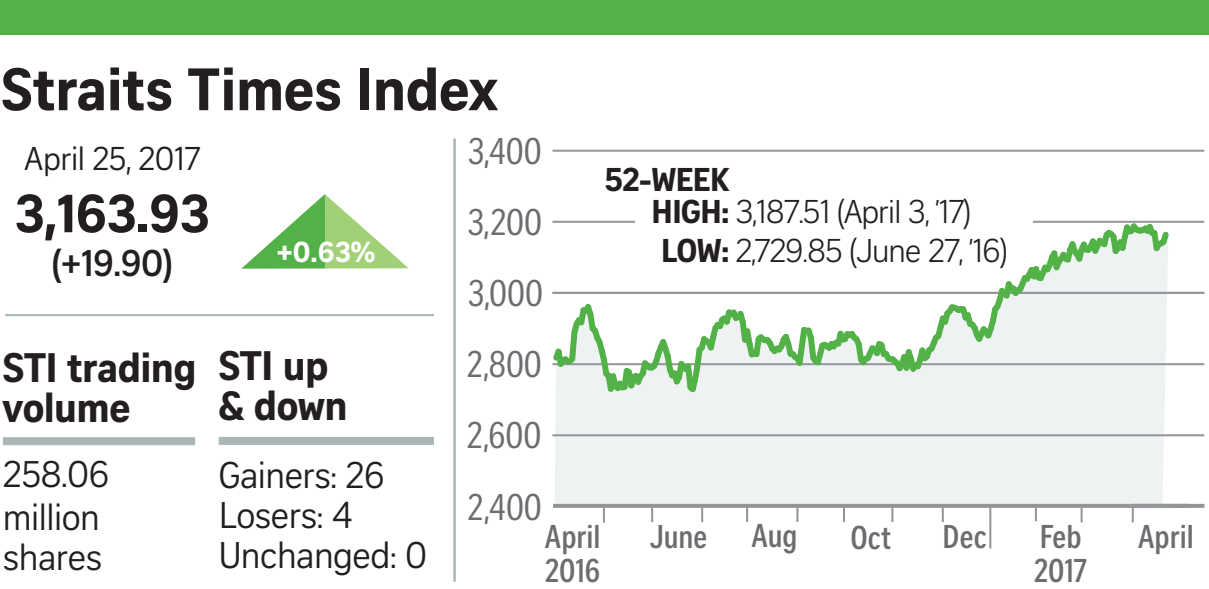
<style>
.page{position:relative;width:1209px;height:589px;background:#fff}
.page>*{position:absolute;margin:0;border:0;box-sizing:border-box;transform-origin:0 0}
.t1{font:700 58px "Curator Serp Text";letter-spacing:-.01em;color:#231f20}
.t2{font:700 52px "Curator Serp Text";color:#231f20}
.t3{font:700 40px/40px "Curator Serp Text";letter-spacing:-.015em;color:#231f20}
.t4{font:36px/41.6px "Curator Serp Text";letter-spacing:-.015em;color:#231f20}
.t5{font:36px "Curator Head Cond ST Regular";color:#6c6d70}
.t6{font:700 36px "Curator Head ST Semi";color:#231f20}
.t7{font:32px/38.8px "Curator Head ST Light";letter-spacing:-.03em;color:#231f20}
.t8{font:700 32px/34px "Curator Head Cond ST Semi";color:#6c6d70}
.t9{font:32px "Curator Serp Text";letter-spacing:-.015em;color:#231f20}
.t10{font:700 32px "Curator Serp Text";letter-spacing:-.02em;color:#231f20}
.t11{font:700 28px "Curator Serp Text";color:#fff}
.s1{font-family:"Curator Serp Text";font-weight:700}
</style>
<div class="page">
<div style="left:555px;top:397px;width:613px;height:106px;background:#eff2f3"></div>
<div style="left:3px;top:437px;width:192px;height:8px;background:#a8b7b6"></div>
<div style="left:219px;top:436px;width:215px;height:8px;background:#a8b7b6"></div>
<hr style="left:5px;top:314px;width:429px;height:2px;background:#a8b7b6">
<hr style="left:453px;top:138px;width:2px;height:443px;background:#a8b7b6">
<hr style="left:552px;top:150px;width:652px;height:2px;background:#939598">
<svg style="left:701px;top:507px;width:2px;height:14px"></svg>
<svg style="left:651px;top:507px;width:2px;height:14px"></svg>
<svg style="left:746px;top:507px;width:2px;height:14px"></svg>
<svg style="left:796px;top:507px;width:2px;height:14px"></svg>
<svg style="left:843px;top:507px;width:2px;height:14px"></svg>
<svg style="left:891px;top:507px;width:2px;height:14px"></svg>
<svg style="left:941px;top:507px;width:2px;height:14px"></svg>
<svg style="left:603px;top:507px;width:2px;height:15px"></svg>
<hr style="left:989px;top:506px;width:2px;height:42px;background:#939598">
<svg style="left:1034px;top:507px;width:2px;height:14px"></svg>
<svg style="left:1080px;top:507px;width:2px;height:15px"></svg>
<svg style="left:553px;top:503px;width:651px;height:4px;background:#a6a9ab"></svg>
<div style="left:0;top:0;width:1208px;height:34px;background:#52b147"></div>
<hr style="left:552px;top:221px;width:652px;height:2px;background:#939598">
<hr style="left:552px;top:292px;width:652px;height:2px;background:#939598">
<hr style="left:552px;top:363px;width:652px;height:2px;background:#939598">
<hr style="left:552px;top:434px;width:652px;height:2px;background:#939598">
<svg style="left:1131px;top:504px;width:41px;height:18px"></svg>
<svg style="left:552px;top:220px;width:621px;height:177px"></svg>
<div style="left:634px;top:209px;width:398px;height:25px;background:#fff"></div>
<svg style="left:1133px;top:503px;width:54px;height:4px"></svg>
<svg style="left:242px;top:194px;width:166px;height:74px"></svg>
<h1 class="t1" style="left:1px;top:54px;width:498px">Straits Times Index</h1>
<p class="t9" style="left:24px;top:140px;width:177px">April 25, 2017</p>
<h2 class="t2" style="left:15px;top:182px;width:197px">3,163.93</h2>
<p class="t6" style="left:51px;top:242px;width:123px">(+19.90)</p>
<p class="t5" style="left:468px;top:132px;width:76px">3,400</p>
<p class="t5" style="left:467px;top:203px;width:76px">3,200</p>
<p class="t11" style="left:277px;top:234px;width:100px">+0.63%</p>
<p class="t5" style="left:468px;top:273px;width:77px">3,000</p>
<p class="t10" style="left:605px;top:160px;width:126px">52-WEEK</p>
<p class="t7" style="left:651px;top:192px;width:358px"><span class="s1">HIGH:</span> 3,187.51 (April 3, ’17)<br><span class="s1">LOW:</span> 2,729.85 (June 27, ’16)</p>
<p class="t3" style="left:3px;top:347px;width:195px">STI trading volume</p>
<p class="t4" style="left:3px;top:453px;width:108px">258.06 million shares</p>
<p class="t3" style="left:219px;top:345px;width:131px">STI up &amp; down</p>
<p class="t4" style="left:219px;top:455px;width:210px;line-height:40px">Gainers: 26<br>Losers: 4<br>Unchanged: 0</p>
<p class="t5" style="left:467px;top:344px;width:76px">2,800</p>
<p class="t5" style="left:467px;top:415px;width:76px">2,600</p>
<p class="t5" style="left:468px;top:487px;width:75px">2,400</p>
<p class="t8" style="left:545px;top:519px;width:57px">April<br>2016</p>
<p class="t8" style="left:649px;top:519px;width:59px">June</p>
<p class="t8" style="left:751px;top:518px;width:48px">Aug</p>
<p class="t8" style="left:850px;top:520px;width:43px">Oct</p>
<p class="t8" style="left:942px;top:519px;width:46px">Dec</p>
<p class="t8" style="left:1034px;top:519px;width:55px">Feb<br>2017</p>
<p class="t8" style="left:1138px;top:519px;width:57px">April</p>
</div>
